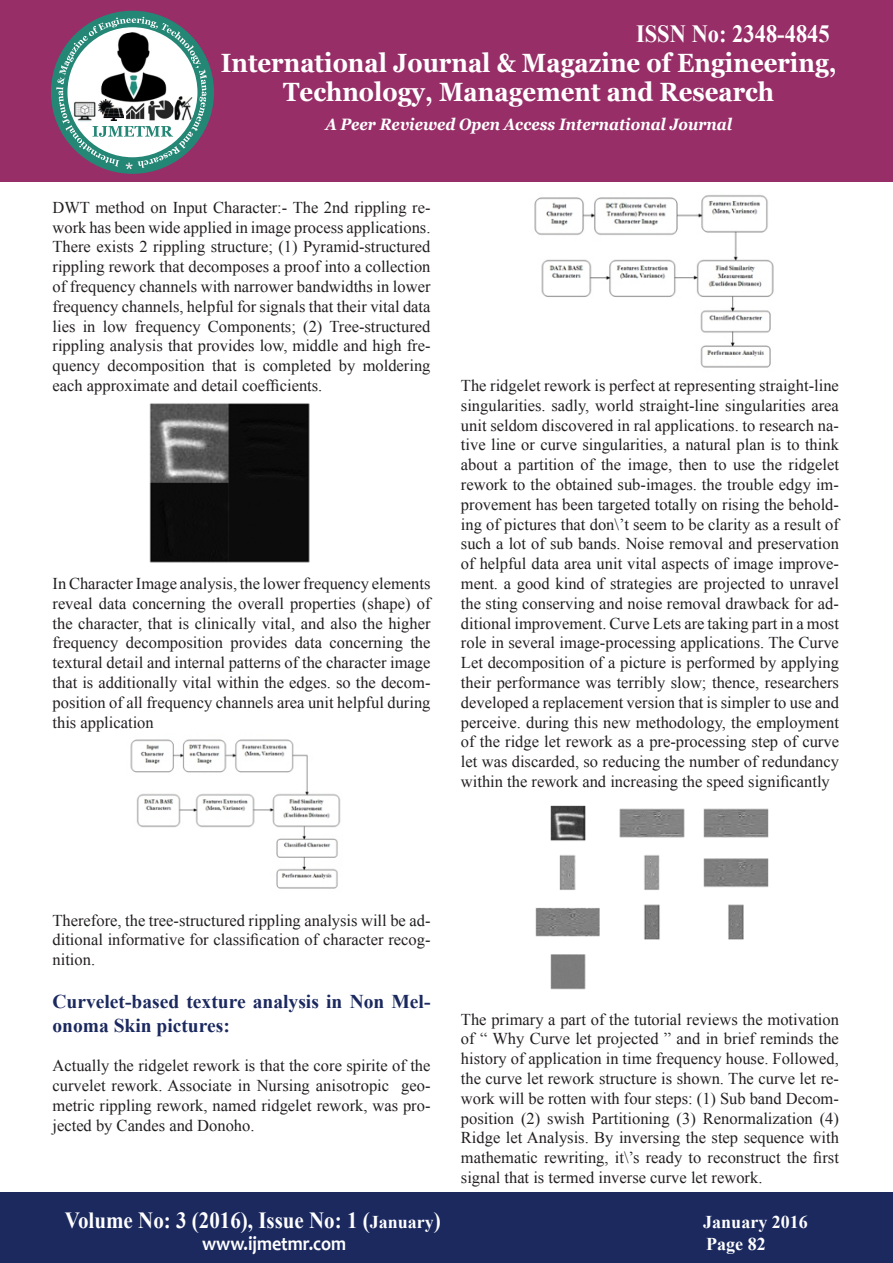
<style>
.page{position:relative;width:893px;height:1263px;background:#fff}
.page>*{position:absolute;margin:0;border:0;box-sizing:border-box;transform-origin:0 0}
.t1{font:700 26.4px/28.8px "Georgia";color:#fff;text-align:center;scale:.91 1}
.t2{font:700 24.75px "Times New Roman";color:#fff;scale:.91 1}
.t3{font:700 23.1px "Times New Roman";color:#fff;scale:.91 1}
.t4{font:700 19.8px "Candara";color:#fff;scale:.91 1}
.t5{font:700 19.5px/23.4px "Times New Roman";color:#1b295f}
.t6{font:700 18px "Times New Roman";color:#fff}
.t7{font:16.5px/19.8px "Times New Roman";color:#231f20;text-align:justify}
.t8{font:italic 700 16.5px "Georgia";color:#fff;scale:.91 1}
.s1{font-size:18px}
</style>
<div class="page">
<div style="left:0;top:0;width:893px;height:182px;background:#972e67"></div>
<div style="left:51px;top:11px;width:163px;height:163px;background:#248675;border-radius:50%"></div>
<svg style="left:56px;top:17px;width:151px;height:152px"></svg>
<img style="left:146px;top:99px;width:28px;height:23px">
<img style="left:174px;top:96px;width:21px;height:25px">
<img style="left:99px;top:31px;width:72px;height:74px">
<img style="left:72px;top:101px;width:25px;height:21px">
<img style="left:99px;top:99px;width:25px;height:21px">
<div style="left:0;top:1193px;width:893px;height:70px;background:#1b295f"></div>
<img style="left:149px;top:403px;width:161px;height:160px">
<img style="left:130px;top:739px;width:211px;height:150px">
<img style="left:534px;top:195px;width:240px;height:173px">
<img style="left:535px;top:805px;width:234px;height:185px">
<h2 class="t2" style="left:636px;top:16px;width:214px">ISSN No: 2348-4845</h2>
<h1 class="t1" style="left:221px;top:49px;width:678px">International Journal &amp; Magazine of Engineering,<br>Technology, Management and Research</h1>
<p class="t8" style="left:325px;top:113px;width:448px">A Peer Reviewed Open Access International Journal</p>
<p class="t7" style="left:52px;top:197px;width:380px">DWT method on Input Character:- The 2nd rippling re&shy;work has been wide applied in image process applications.<br>There exists 2 rippling structure; (1) Pyramid-structured rippling rework that decomposes a proof into a collection of frequency channels with narrower bandwidths in lower frequency channels, helpful for signals that their vital data lies in low frequency Components; (2) Tree-structured rippling analysis that provides low, middle and high fre&shy;quency decomposition that is completed by moldering each approximate and detail coefficients.</p>
<p class="t7" style="left:52px;top:573px;width:380px">In Character Image analysis, the lower frequency elements reveal data concerning the overall properties (shape) of the character, that is clinically vital, and also the higher frequency decomposition provides data concerning the textural detail and internal patterns of the character image that is additionally vital within the edges. so the decom&shy;position of all frequency channels area unit helpful during this application</p>
<p class="t7" style="left:461px;top:375px;width:380px">The ridgelet rework is perfect at representing straight-line singularities. sadly, world straight-line singularities area unit seldom discovered in ral applications. to research na&shy;tive line or curve singularities, a natural plan is to think about a partition of the image, then to use the ridgelet rework to the obtained sub-images. the trouble edgy im&shy;provement has been targeted totally on rising the behold&shy;ing of pictures that don\’t seem to be clarity as a result of such a lot of sub bands. Noise removal and preservation of helpful data area unit vital aspects of image improve&shy;ment. a good kind of strategies are projected to unravel the sting conserving and noise removal drawback for ad&shy;ditional improvement. Curve Lets are taking part in a most role in several image-processing applications. The Curve Let decomposition of a picture is performed by applying their performance was terribly slow; thence, researchers developed a replacement version that is simpler to use and perceive. during this new methodology, the employment of the ridge let rework as a pre-processing step of curve let was discarded, so reducing the number of redundancy within the rework and increasing the speed significantly</p>
<p class="t7" style="left:52px;top:910px;width:379px">Therefore, the tree-structured rippling analysis will be ad&shy;ditional informative for classification of character recog&shy;nition.</p>
<p class="t5" style="left:52px;top:990px;width:380px">Curvelet-based texture analysis in Non Mel&shy;onoma Skin pictures:</p>
<p class="t7" style="left:52px;top:1056px;width:380px">Actually the ridgelet rework is that the core spirite of the curvelet rework. Associate in Nursing anisotropic geo&shy;metric rippling rework, named ridgelet rework, was pro&shy;jected by Candes and Donoho.</p>
<p class="t7" style="left:461px;top:1009px;width:380px">The primary a part of the tutorial reviews the motivation of “ Why Curve let projected ” and in brief reminds the history of application in time frequency house. Followed, the curve let rework structure is shown. The curve let re&shy;work will be rotten with four steps: (1) Sub band Decom&shy;position (2) swish Partitioning (3) Renormalization (4)<br>Ridge let Analysis. By inversing the step sequence with mathematic rewriting, it\’s ready to reconstruct the first signal that is termed inverse curve let rework.</p>
<h3 class="t3" style="left:65px;top:1204px;width:415px">Volume No: 3 (2016), Issue No: 1 (<span class="s1">January</span>)</h3>
<p class="t6" style="left:703px;top:1210px;width:106px">January 2016</p>
<p class="t4" style="left:202px;top:1231px;width:160px">www.ijmetmr.com</p>
<p class="t6" style="left:706px;top:1231px;width:61px">Page 82</p>
</div>
